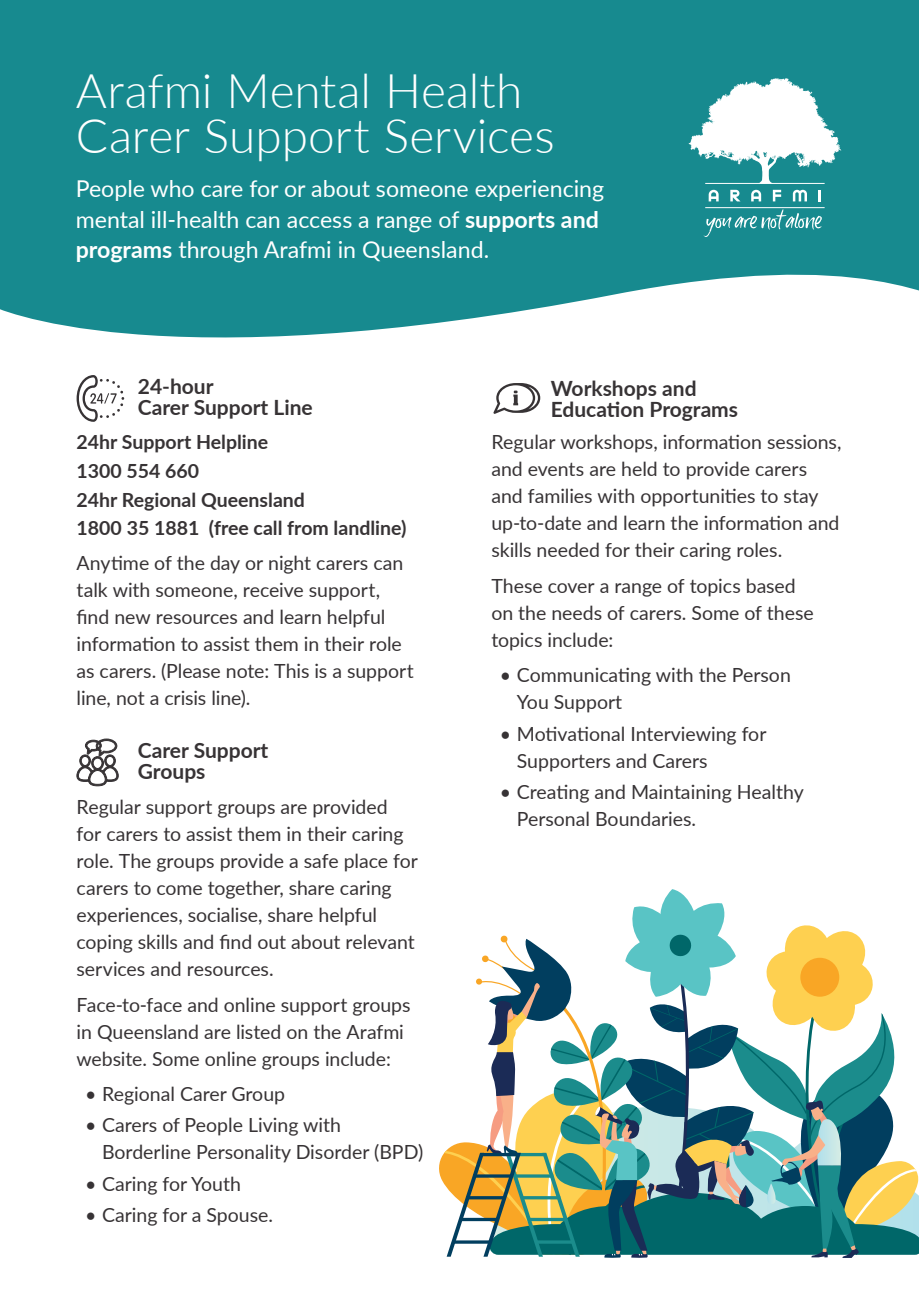
<style>
.page{position:relative;width:919px;height:1289px;background:#fff}
.page>*{position:absolute;margin:0;border:0;box-sizing:border-box;transform-origin:0 0}
.t1{font:300 47.7px/44.8px "Lato";color:#fff}
.Paragraph_Style_4{font:23.1px/30.5px "Lato";color:#fff}
.Paragraph_Style_2{font:700 21px/21px "Lato";color:#373335}
.Copy{font:19.5px/27px "Lato";letter-spacing:-.005em;color:#373335}
.Paragraph_Style_3{font:700 19.5px "Lato";color:#373335}
.s1{font-weight:700}
</style>
<div class="page">
<svg style="left:0;top:0;width:918px;height:338px;background:#2b9498"></svg>
<svg style="left:688px;top:78px;width:153px;height:106px"></svg>
<svg style="left:708px;top:190px;width:10px;height:11px"></svg>
<svg style="left:730px;top:190px;width:10px;height:11px"></svg>
<svg style="left:751px;top:190px;width:10px;height:11px"></svg>
<svg style="left:772px;top:190px;width:9px;height:11px"></svg>
<svg style="left:792px;top:190px;width:14px;height:11px"></svg>
<svg style="left:818px;top:190px;width:3px;height:11px"></svg>
<hr style="left:705px;top:207px;width:119px;height:1px;background:#fff">
<hr style="left:705px;top:183px;width:119px;height:1px;background:#fff">
<svg style="left:703px;top:209px;width:118px;height:28px;background:#3a9ba0"></svg>
<svg style="left:77px;top:375px;width:47px;height:47px"></svg>
<svg style="left:493px;top:383px;width:47px;height:31px"></svg>
<svg style="left:76px;top:738px;width:43px;height:48px"></svg>
<svg style="left:439px;top:889px;width:479px;height:368px"></svg>
<h1 class="t1" style="left:76px;top:67px;width:480px">Arafmi Mental Health<br>Carer Support Services</h1>
<p class="Paragraph_Style_4" style="left:76px;top:172px;width:530px">People who care for or about someone experiencing mental ill-health can access a range of <span class="s1">supports and programs</span> through Arafmi in Queensland.</p>
<p class="Paragraph_Style_2" style="left:138px;top:375px;width:176px">24-hour<br>Carer Support Line</p>
<p class="Paragraph_Style_3" style="left:77px;top:428px;width:193px">24hr Support Helpline</p>
<p class="Paragraph_Style_3" style="left:77px;top:456px;width:124px">1300 554 660</p>
<p class="Paragraph_Style_3" style="left:77px;top:485px;width:230px">24hr Regional Queensland</p>
<p class="Paragraph_Style_3" style="left:77px;top:514px;width:331px">1800 35 1881 (free call from landline)</p>
<p class="Copy" style="left:77px;top:548px;width:338px">Anytime of the day or night carers can talk with someone, receive support, find new resources and learn helpful information to assist them in their role as carers. (Please note: This is a support line, not a crisis line).</p>
<p class="Paragraph_Style_2" style="left:138px;top:739px;width:132px">Carer Support<br>Groups</p>
<p class="Copy" style="left:77px;top:792px;width:343px">Regular support groups are provided<br>for carers to assist them in their caring role. The groups provide a safe place for carers to come together, share caring experiences, socialise, share helpful coping skills and find out about relevant services and resources.</p>
<p class="Copy" style="left:77px;top:990px;width:335px">Face-to-face and online support groups in Queensland are listed on the Arafmi website. Some online groups include:</p>
<p class="Copy" style="left:85px;top:1079px;width:201px">• Regional Carer Group</p>
<p class="Copy" style="left:102px;top:1110px;width:323px;text-indent:-17px">• Carers of People Living with<br>Borderline Personality Disorder (BPD)</p>
<p class="Copy" style="left:85px;top:1169px;width:157px">• Caring for Youth</p>
<p class="Copy" style="left:85px;top:1200px;width:189px">• Caring for a Spouse.</p>
<p class="Paragraph_Style_2" style="left:550px;top:377px;width:189px">Workshops and<br>Education Programs</p>
<p class="Copy" style="left:491px;top:428px;width:351px">Regular workshops, information sessions, and events are held to provide carers and families with opportunities to stay up-to-date and learn the information and skills needed for their caring roles.</p>
<p class="Copy" style="left:491px;top:571px;width:324px">These cover a range of topics based on the needs of carers. Some of these topics include:</p>
<p class="Copy" style="left:517px;top:661px;width:275px;text-indent:-17px">• Communicating with the Person<br>You Support</p>
<p class="Copy" style="left:517px;top:719px;width:251px;text-indent:-17px">• Motivational Interviewing for<br>Supporters and Carers</p>
<p class="Copy" style="left:517px;top:777px;width:288px;text-indent:-17px">• Creating and Maintaining Healthy<br>Personal Boundaries.</p>
</div>
